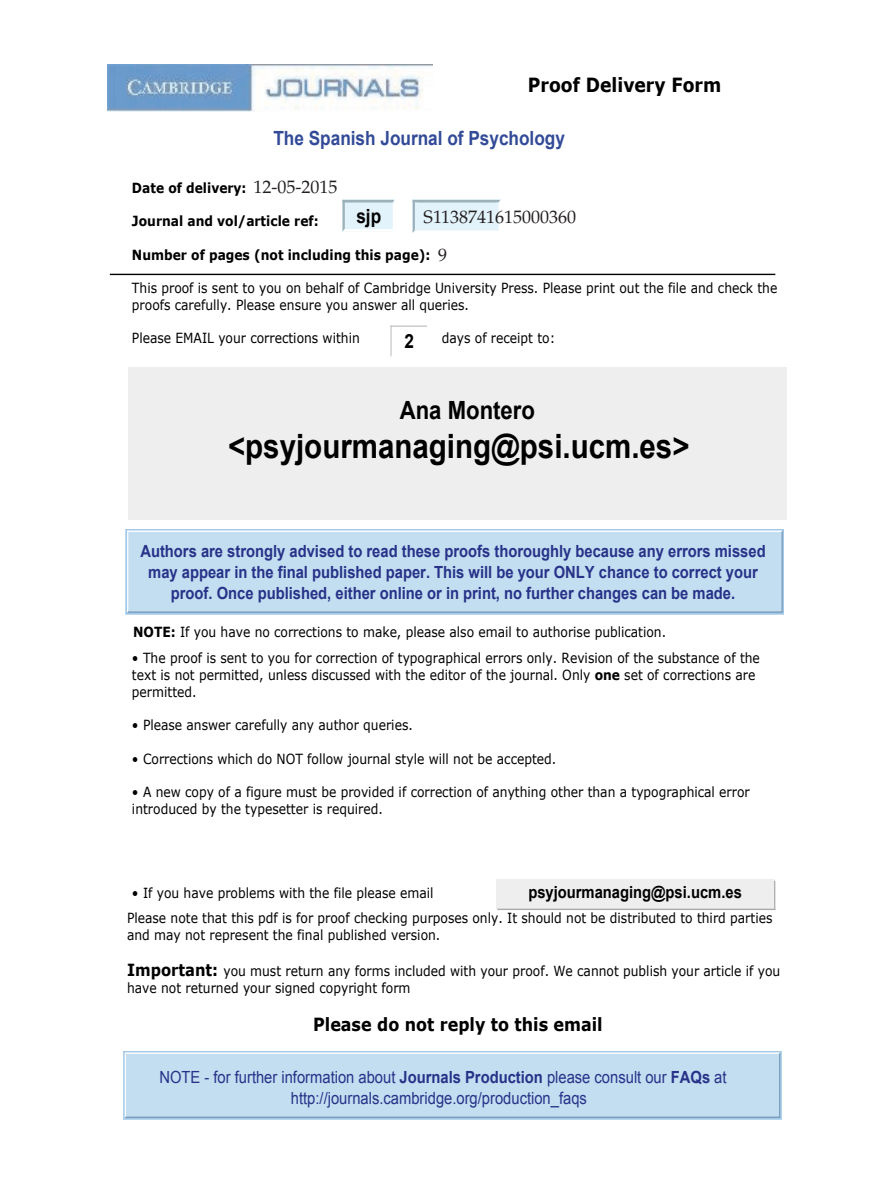
<style>
.page{position:relative;width:893px;height:1191px;background:#fff}
.page>*{position:absolute;margin:0;border:0;box-sizing:border-box;transform-origin:0 0}
.t1{font:700 33.45px "Arial";color:#010000;scale:.88 1}
.t2{font:700 25.05px "Arial";color:#010000;scale:.88 1}
.t3{font:700 19.5px "Arial";color:#324a97;scale:.88 1}
.t4{font:700 19.5px "Verdana";color:#010000;scale:.88 1}
.t5{font:700 19.5px "Arial";color:#010000;scale:.88 1}
.t6{font:700 18.15px "Verdana";color:#010000;scale:.88 1}
.t7{font:18px "Palatino";color:#231f20}
.t8{font:700 16.8px/20.9px "Arial";color:#273288;text-align:center;scale:.88 1}
.t9{font:16.8px/21px "Arial";color:#273288;text-align:center;scale:.88 1}
.t10{font:700 16.8px "Arial";color:#010000;scale:.88 1}
.t11{font:13.95px/16.8px "Verdana";color:#010000;scale:.88 1}
.t12{font:700 13.95px "Verdana";color:#010000;scale:.88 1}
.s1{font-weight:700}
.s2{font-weight:700;font-size:16.8px}
</style>
<div class="page">
<img style="left:107px;top:64px;width:325px;height:48px">
<div style="left:128px;top:367px;width:658px;height:152px;background:#eeeeef"></div>
<hr style="left:110px;top:274px;width:665px;height:1px;background:#010000">
<div style="left:342px;top:200px;width:53px;height:32px;background:#e2f3fb"></div>
<hr style="left:342px;top:200px;width:52px;height:2px;background:#9db1ba">
<hr style="left:342px;top:200px;width:3px;height:32px;background:#9db1ba">
<hr style="left:342px;top:229px;width:52px;height:3px;background:#fff">
<hr style="left:393px;top:200px;width:2px;height:32px;background:#fff">
<hr style="left:390px;top:325px;width:37px;height:2px;background:#bdbcbc">
<hr style="left:390px;top:325px;width:2px;height:32px;background:#bdbcbc">
<hr style="left:390px;top:356px;width:37px;height:1px;background:#fff">
<div style="left:496px;top:879px;width:278px;height:29px;background:#eeeeef"></div>
<hr style="left:497px;top:908px;width:278px;height:2px;background:#aaa">
<hr style="left:774px;top:880px;width:1px;height:30px;background:#aaa">
<div style="left:412px;top:200px;width:89px;height:33px;background:#e2f3fb"></div>
<hr style="left:412px;top:200px;width:88px;height:2px;background:#9db1ba">
<hr style="left:412px;top:200px;width:3px;height:33px;background:#9db1ba">
<hr style="left:412px;top:230px;width:88px;height:3px;background:#fff">
<hr style="left:498px;top:200px;width:3px;height:33px;background:#fff">
<div style="left:128px;top:531px;width:654px;height:81px;background:#c3ddf1"></div>
<div style="left:126px;top:529px;width:658px;height:85px;border:1px solid #a1c8e7"></div>
<div style="left:125px;top:1053px;width:654px;height:64px;background:#c3ddf1"></div>
<div style="left:123px;top:1051px;width:658px;height:68px;border:1px solid #a1c8e7"></div>
<h3 class="t4" style="left:528px;top:73px;width:221px">Proof Delivery Form</h3>
<h3 class="t3" style="left:273px;top:126px;width:333px">The Spanish Journal of Psychology</h3>
<p class="t7" style="left:254px;top:176px;width:85px">12-05-2015</p>
<p class="t12" style="left:132px;top:179px;width:132px">Date of delivery:</p>
<p class="t12" style="left:132px;top:212px;width:214px">Journal and vol/article ref:</p>
<p class="t12" style="left:132px;top:246px;width:341px">Number of pages (not including this page):</p>
<p class="t11" style="left:132px;top:279px;width:735px">This proof is sent to you on behalf of Cambridge University Press. Please print out the file and check the proofs carefully. Please ensure you answer all queries.</p>
<p class="t11" style="left:132px;top:329px;width:260px">Please EMAIL your corrections within</p>
<p class="t11" style="left:442px;top:329px;width:130px">days of receipt to:</p>
<h3 class="t5" style="left:356px;top:203px;width:30px">sjp</h3>
<p class="t7" style="left:424px;top:206px;width:154px">S1138741615000360</p>
<p class="t7" style="left:438px;top:244px;width:10px">9</p>
<h3 class="t5" style="left:405px;top:329px;width:12px">2</h3>
<h2 class="t2" style="left:400px;top:393px;width:155px">Ana Montero</h2>
<h1 class="t1" style="left:228px;top:424px;width:526px">&lt;psyjourmanaging@psi.ucm.es&gt;</h1>
<p class="t8" style="left:140px;top:541px;width:712px">Authors are strongly advised to read these proofs thoroughly because any errors missed may appear in the final published paper. This will be your ONLY chance to correct your proof. Once published, either online or in print, no further changes can be made.</p>
<p class="t11" style="left:133px;top:622px;width:607px"><span class="s1">NOTE:</span> If you have no corrections to make, please also email to authorise publication.</p>
<p class="t11" style="left:132px;top:649px;width:715px">• The proof is sent to you for correction of typographical errors only. Revision of the substance of the text is not permitted, unless discussed with the editor of the journal. Only <span class="s1">one</span> set of corrections are permitted.</p>
<p class="t11" style="left:132px;top:716px;width:321px">• Please answer carefully any author queries.</p>
<p class="t11" style="left:132px;top:749px;width:484px">• Corrections which do NOT follow journal style will not be accepted.</p>
<p class="t11" style="left:132px;top:783px;width:703px">• A new copy of a figure must be provided if correction of anything other than a typographical error introduced by the typesetter is required.</p>
<p class="t11" style="left:132px;top:883px;width:344px">• If you have problems with the file please email</p>
<p class="t10" style="left:528px;top:880px;width:244px">psyjourmanaging@psi.ucm.es</p>
<p class="t11" style="left:127px;top:909px;width:735px">Please note that this pdf is for proof checking purposes only. It should not be distributed to third parties and may not represent the final published version.</p>
<p class="t11" style="left:127px;top:962px;width:744px"><span class="s2">Important:</span> you must return any forms included with your proof. We cannot publish your article if you have not returned your signed copyright form</p>
<h3 class="t6" style="left:313px;top:1012px;width:331px">Please do not reply to this email</h3>
<p class="t9" style="left:159px;top:1066px;width:646px">NOTE - for further information about <span class="s1">Journals Production</span> please consult our <span class="s1">FAQs</span> at http://journals.cambridge.org/production_faqs</p>
</div>
